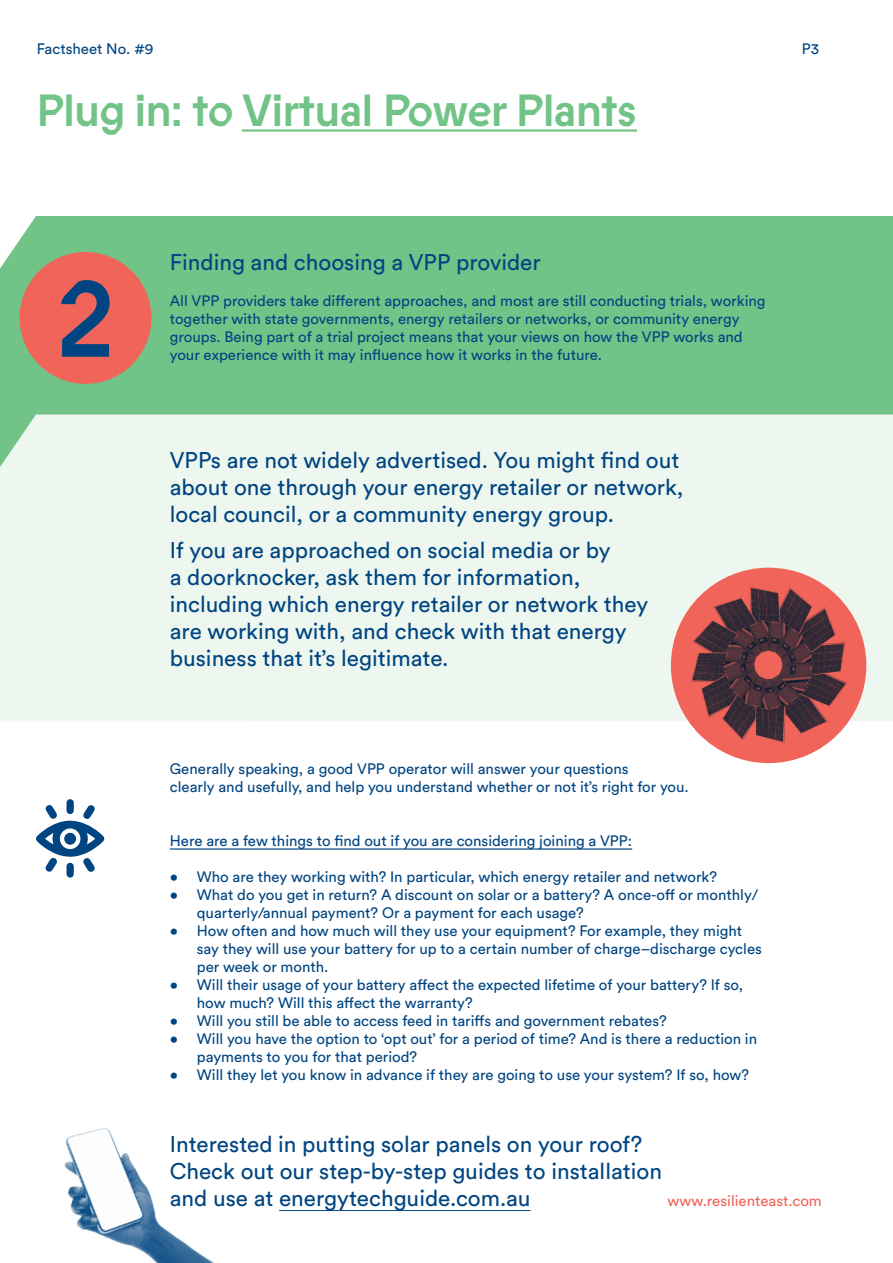
<style>
.page{position:relative;width:893px;height:1263px;background:#fff}
.page>*{position:absolute;margin:0;border:0;box-sizing:border-box;transform-origin:0 0}
.t1{font:500 108px "Prophet";color:#004581}
.t2{font:500 45px "Prophet";letter-spacing:-.025em;color:#71c387}
.t3{font:22.5px/27px "Circular Std";color:#004581}
.t4{font:15px/18px "Circular Std";color:#004581}
.t5{font:15px "Circular Std";color:#f16459}
</style>
<div class="page">
<img style="left:64px;top:1128px;width:150px;height:135px">
<div style="left:0;top:216px;width:893px;height:198px;background:#71c387"></div>
<div style="left:20px;top:252px;width:131px;height:132px;background:#f16459;border-radius:50%"></div>
<hr style="left:279px;top:1210px;width:252px;height:1px;background:#004581">
<hr style="left:242px;top:129px;width:395px;height:3px;background:#71c387">
<div style="left:0;top:414px;width:893px;height:307px;background:#eef7ef"></div>
<svg style="left:36px;top:799px;width:69px;height:79px"></svg>
<div style="left:64px;top:833px;width:12px;height:12px;background:#004581;border-radius:50%"></div>
<div style="left:671px;top:568px;width:195px;height:195px;background:#f16459;border-radius:50%"></div>
<img style="left:682px;top:577px;width:173px;height:175px">
<hr style="left:170px;top:848px;width:462px;height:2px;background:#004581">
<p class="t4" style="left:37px;top:40px;width:118px">Factsheet No. #9</p>
<p class="t4" style="left:802px;top:40px;width:19px">P3</p>
<h2 class="t2" style="left:36px;top:79px;width:602px">Plug in: to Virtual Power Plants</h2>
<h1 class="t1" style="left:56px;top:245px;width:61px">2</h1>
<h3 class="t3" style="left:170px;top:248px;width:372px">Finding and choosing a VPP provider</h3>
<p class="t4" style="left:170px;top:292px;width:597px">All VPP providers take different approaches, and most are still conducting trials, working together with state governments, energy retailers or networks, or community energy groups. Being part of a trial project means that your views on how the VPP works and your experience with it may influence how it works in the future.</p>
<h3 class="t3" style="left:170px;top:446px;width:515px">VPPs are not widely advertised. You might find out about one through your energy retailer or network, local council, or a community energy group.</h3>
<h3 class="t3" style="left:170px;top:536px;width:480px">If you are approached on social media or by<br>a doorknocker, ask them for information, including which energy retailer or network they are working with, and check with that energy business that it’s legitimate.</h3>
<p class="t4" style="left:170px;top:760px;width:520px">Generally speaking, a good VPP operator will answer your questions<br>clearly and usefully, and help you understand whether or not it’s right for you.</p>
<p class="t4" style="left:170px;top:832px;width:464px">Here are a few things to find out if you are considering joining a VPP:</p>
<p class="t4" style="left:170px;top:868px;width:549px">• Who are they working with? In particular, which energy retailer and network?</p>
<p class="t4" style="left:197px;top:886px;width:563px;text-indent:-27px">• What do you get in return? A discount on solar or a battery? A once-off or monthly/ quarterly/annual payment? Or a payment for each usage?</p>
<p class="t4" style="left:197px;top:922px;width:567px;text-indent:-27px">• How often and how much will they use your equipment? For example, they might say they will use your battery for up to a certain number of charge–discharge cycles per week or month.</p>
<p class="t4" style="left:197px;top:976px;width:548px;text-indent:-27px">• Will their usage of your battery affect the expected lifetime of your battery? If so, how much? Will this affect the warranty?</p>
<p class="t4" style="left:170px;top:1012px;width:498px">• Will you still be able to access feed in tariffs and government rebates?</p>
<p class="t4" style="left:197px;top:1030px;width:562px;text-indent:-27px">• Will you have the option to ‘opt out’ for a period of time? And is there a reduction in payments to you for that period?</p>
<p class="t4" style="left:170px;top:1066px;width:581px">• Will they let you know in advance if they are going to use your system? If so, how?</p>
<h3 class="t3" style="left:170px;top:1130px;width:494px">Interested in putting solar panels on your roof?<br>Check out our step-by-step guides to installation and use at energytechguide.com.au</h3>
<p class="t5" style="left:668px;top:1192px;width:156px">www.resilienteast.com</p>
</div>
